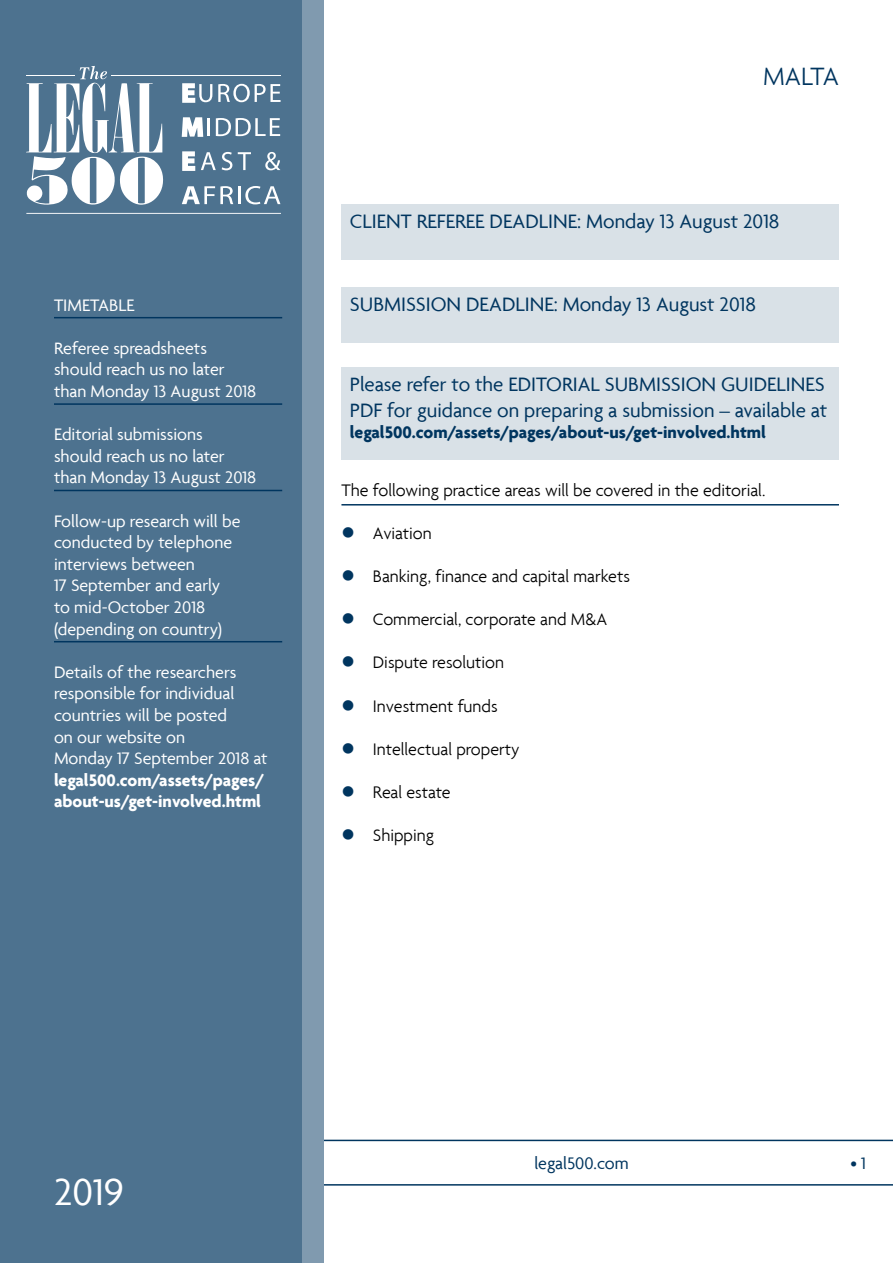
<style>
.page{position:relative;width:893px;height:1263px;background:#fff}
.page>*{position:absolute;margin:0;border:0;box-sizing:border-box;transform-origin:0 0}
.t1{font:40.5px "Agenda";color:#fff}
.t2{font:300 27px "Agenda";letter-spacing:-.035em;color:#00355f}
.t3{font:21px/25.2px "Agenda";color:#00355f}
.t4{font:18px/21.6px "Agenda";color:#fff}
.t5{font:300 18px "Agenda";color:#000}
.t6{font:700 18px "Agenda";color:#00355f}
.t7{font:700 18px/21.6px "Agenda";color:#fff}
.t8{font:18px "Agenda";color:#00355f}
.s1{color:#00355f}
</style>
<div class="page">
<svg style="left:323px;top:1140px;width:570px;height:45px"></svg>
<div style="left:0;top:0;width:323px;height:1263px;background:#809aaf"></div>
<div style="left:0;top:0;width:302px;height:1263px;background:#4d728f"></div>
<svg style="left:26px;top:66px;width:138px;height:139px"></svg>
<hr style="left:26px;top:75px;width:49px;height:1px;background:#fff">
<hr style="left:111px;top:75px;width:170px;height:1px;background:#fff">
<hr style="left:26px;top:213px;width:255px;height:1px;background:#fff">
<svg style="left:181px;top:83px;width:100px;height:54px"></svg>
<svg style="left:182px;top:151px;width:34px;height:20px"></svg>
<svg style="left:222px;top:152px;width:10px;height:18px"></svg>
<svg style="left:238px;top:152px;width:13px;height:18px"></svg>
<svg style="left:265px;top:152px;width:15px;height:18px"></svg>
<svg style="left:182px;top:186px;width:98px;height:18px"></svg>
<div style="left:341px;top:368px;width:498px;height:92px;background:#d9e1e7"></div>
<hr style="left:54px;top:317px;width:228px;height:1px;background:#00355f">
<hr style="left:54px;top:403px;width:228px;height:2px;background:#00355f">
<hr style="left:54px;top:490px;width:228px;height:1px;background:#00355f">
<hr style="left:54px;top:641px;width:228px;height:1px;background:#00355f">
<div style="left:341px;top:205px;width:498px;height:55px;background:#d9e1e7"></div>
<div style="left:341px;top:287px;width:498px;height:55px;background:#d9e1e7"></div>
<hr style="left:341px;top:504px;width:498px;height:1px;background:#00355f">
<p class="t4" style="left:54px;top:294px;width:82px">TIMETABLE</p>
<p class="t4" style="left:54px;top:337px;width:204px">Referee spreadsheets should reach us no later than Monday 13 August 2018</p>
<p class="t4" style="left:54px;top:423px;width:204px">Editorial submissions<br>should reach us no later than Monday 13 August 2018</p>
<p class="t4" style="left:54px;top:510px;width:188px">Follow-up research will be conducted by telephone interviews between<br>17 September and early to mid-October 2018 (depending on country)</p>
<p class="t4" style="left:54px;top:661px;width:215px">Details of the researchers responsible for individual countries will be posted<br>on our website on<br>Monday 17 September 2018 at</p>
<p class="t7" style="left:54px;top:769px;width:212px">legal500.com/assets/pages/ about-us/get-involved.html</p>
<h2 class="t2" style="left:763px;top:61px;width:77px">Malta</h2>
<p class="t3" style="left:350px;top:208px;width:431px">CLIENT REFEREE DEADLINE: Monday 13 August 2018</p>
<p class="t3" style="left:350px;top:291px;width:407px">SUBMISSION DEADLINE: Monday 13 August 2018</p>
<p class="t3" style="left:350px;top:372px;width:479px">Please refer to the EDITORIAL SUBMISSION GUIDELINES<br>PDF for guidance on preparing a submission – available at</p>
<p class="t6" style="left:350px;top:421px;width:418px">legal500.com/assets/pages/about-us/get-involved.html</p>
<p class="t5" style="left:341px;top:479px;width:425px">The following practice areas will be covered in the editorial.</p>
<p class="t5" style="left:341px;top:522px;width:92px"><span class="s1">●</span> Aviation</p>
<p class="t5" style="left:341px;top:566px;width:290px"><span class="s1">●</span> Banking, finance and capital markets</p>
<p class="t5" style="left:341px;top:609px;width:266px"><span class="s1">●</span> Commercial, corporate and M&amp;A</p>
<p class="t5" style="left:341px;top:652px;width:164px"><span class="s1">●</span> Dispute resolution</p>
<p class="t5" style="left:341px;top:695px;width:158px"><span class="s1">●</span> Investment funds</p>
<p class="t5" style="left:341px;top:738px;width:180px"><span class="s1">●</span> Intellectual property</p>
<p class="t5" style="left:341px;top:782px;width:111px"><span class="s1">●</span> Real estate</p>
<p class="t5" style="left:341px;top:825px;width:94px"><span class="s1">●</span> Shipping</p>
<h1 class="t1" style="left:54px;top:1168px;width:71px">2019</h1>
<p class="t8" style="left:534px;top:1152px;width:96px">legal500.com</p>
<p class="t8" style="left:850px;top:1152px;width:17px">•1</p>
</div>
